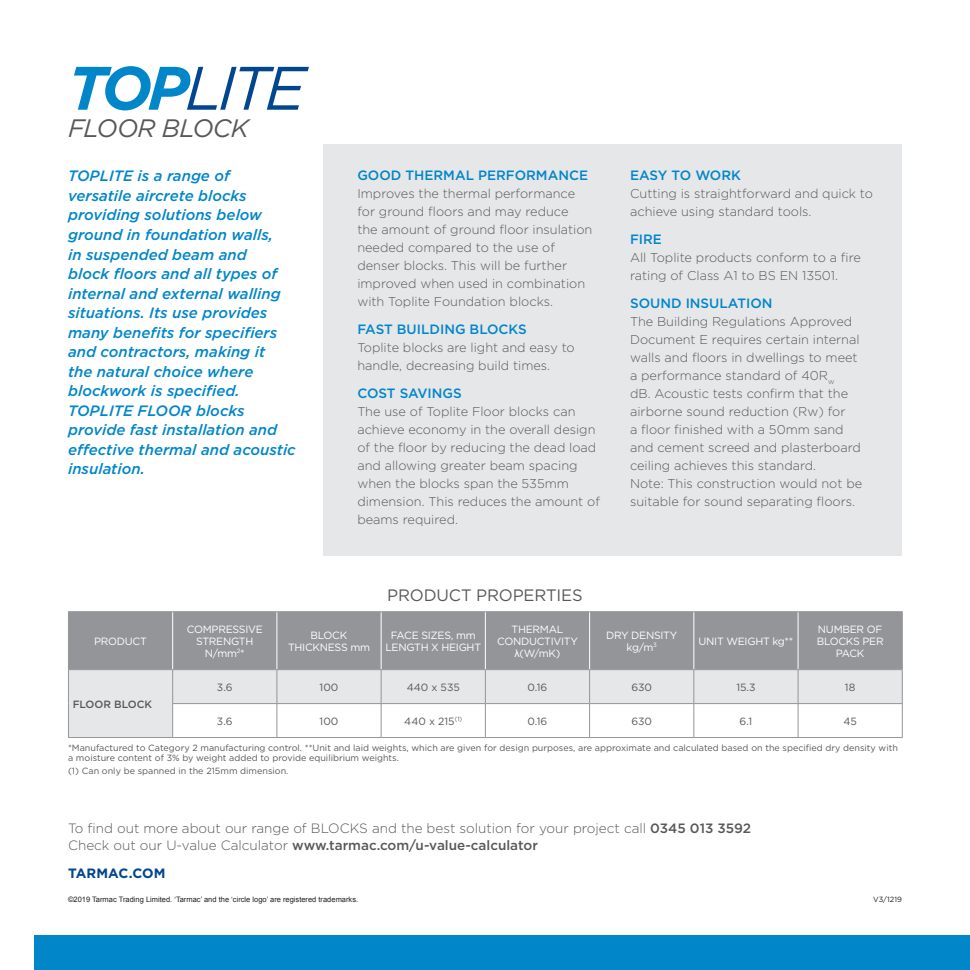
<style>
.page{position:relative;width:970px;height:970px;background:#fff}
.page>*{position:absolute;margin:0;border:0;box-sizing:border-box;transform-origin:0 0}
.t1{font:italic 61.2px "Gotham";color:#01468e}
.product_name_line2{font:italic 25.2px "Gotham";letter-spacing:-.03em;color:#57585a}
.table_title{font:16.5px "Gotham";letter-spacing:-.01em;color:#57585a}
.intro_text_blue{font:italic 500 15px/19.5px "Gotham";color:#0086c9}
.contact_details{font:300 13.5px/16.5px "Gotham";color:#57585a}
.blue_subheader{font:500 13.5px "Gotham";color:#0086c9}
.t2{font:700 13.5px "Gotham";letter-spacing:.005em;color:#01468e}
.body_copy{font:300 12.75px/18px "Gotham";color:#57585a}
.TABLE_HEADER{font:10.5px/12px "Gotham";letter-spacing:-.025em;color:#fff;text-align:center}
.TABLE_COPY{font:10.5px "Gotham";color:#57585a}
.TABLE_-_left{font:500 10.5px "Gotham";color:#57585a}
.small_print{font:9px/10.5px "Gotham";color:#57585a}
.t3{font:7.5px "Arial";color:#231f20}
.t4{font:7.5px "Gotham";color:#231f20}
.s1{font-weight:700;color:#0086c9}
.s2{font-family:"Arial"}
.s3{font-weight:500}
</style>
<div class="page">
<div style="left:323px;top:145px;width:578px;height:411px;background:#e6e7e9"></div>
<div style="left:34px;top:935px;width:935px;height:34px;background:#0086c9"></div>
<div style="left:69px;top:612px;width:832px;height:57px;background:#939598"></div>
<svg style="left:69px;top:670px;width:832px;height:67px;fill:#e6e7e9"></svg>
<hr style="left:172px;top:612px;width:1px;height:57px;background:#fff">
<hr style="left:276px;top:612px;width:1px;height:57px;background:#fff">
<hr style="left:381px;top:612px;width:1px;height:57px;background:#fff">
<hr style="left:485px;top:612px;width:1px;height:57px;background:#fff">
<hr style="left:589px;top:612px;width:1px;height:57px;background:#fff">
<hr style="left:693px;top:612px;width:1px;height:57px;background:#fff">
<hr style="left:797px;top:612px;width:1px;height:57px;background:#fff">
<hr style="left:276px;top:670px;width:1px;height:33px;background:#939598">
<hr style="left:381px;top:670px;width:1px;height:33px;background:#939598">
<hr style="left:485px;top:670px;width:1px;height:33px;background:#939598">
<hr style="left:589px;top:670px;width:1px;height:33px;background:#939598">
<hr style="left:693px;top:670px;width:1px;height:33px;background:#939598">
<hr style="left:797px;top:670px;width:1px;height:33px;background:#939598">
<hr style="left:172px;top:703px;width:105px;height:1px;background:#939598">
<hr style="left:277px;top:703px;width:104px;height:1px;background:#939598">
<hr style="left:276px;top:704px;width:1px;height:33px;background:#939598">
<hr style="left:381px;top:704px;width:1px;height:33px;background:#939598">
<hr style="left:485px;top:703px;width:104px;height:1px;background:#939598">
<hr style="left:485px;top:704px;width:1px;height:33px;background:#939598">
<hr style="left:589px;top:703px;width:104px;height:1px;background:#939598">
<hr style="left:589px;top:704px;width:1px;height:33px;background:#939598">
<hr style="left:693px;top:703px;width:105px;height:1px;background:#939598">
<hr style="left:693px;top:704px;width:1px;height:33px;background:#939598">
<hr style="left:798px;top:703px;width:104px;height:1px;background:#939598">
<hr style="left:797px;top:704px;width:1px;height:33px;background:#939598">
<hr style="left:381px;top:737px;width:104px;height:1px;background:#939598">
<hr style="left:173px;top:669px;width:104px;height:1px;background:#939598">
<hr style="left:277px;top:669px;width:104px;height:1px;background:#939598">
<hr style="left:381px;top:669px;width:104px;height:1px;background:#939598">
<hr style="left:485px;top:669px;width:104px;height:1px;background:#939598">
<hr style="left:589px;top:669px;width:104px;height:1px;background:#939598">
<hr style="left:693px;top:669px;width:105px;height:1px;background:#939598">
<hr style="left:798px;top:669px;width:104px;height:1px;background:#939598">
<hr style="left:381px;top:703px;width:104px;height:1px;background:#939598">
<hr style="left:68px;top:611px;width:105px;height:1px;background:#939598">
<hr style="left:68px;top:612px;width:1px;height:57px;background:#939598">
<hr style="left:173px;top:611px;width:104px;height:1px;background:#939598">
<hr style="left:277px;top:611px;width:104px;height:1px;background:#939598">
<hr style="left:381px;top:611px;width:104px;height:1px;background:#939598">
<hr style="left:485px;top:611px;width:104px;height:1px;background:#939598">
<hr style="left:589px;top:611px;width:104px;height:1px;background:#939598">
<hr style="left:693px;top:611px;width:105px;height:1px;background:#939598">
<hr style="left:798px;top:611px;width:104px;height:1px;background:#939598">
<hr style="left:901px;top:612px;width:1px;height:57px;background:#939598">
<hr style="left:901px;top:670px;width:1px;height:33px;background:#939598">
<hr style="left:901px;top:704px;width:1px;height:33px;background:#939598">
<hr style="left:173px;top:737px;width:104px;height:1px;background:#939598">
<hr style="left:277px;top:737px;width:104px;height:1px;background:#939598">
<hr style="left:485px;top:737px;width:104px;height:1px;background:#939598">
<hr style="left:589px;top:737px;width:104px;height:1px;background:#939598">
<hr style="left:693px;top:737px;width:105px;height:1px;background:#939598">
<hr style="left:798px;top:737px;width:104px;height:1px;background:#939598">
<hr style="left:68px;top:669px;width:105px;height:1px;background:#939598">
<hr style="left:68px;top:670px;width:1px;height:33px;background:#939598">
<hr style="left:172px;top:670px;width:1px;height:33px;background:#939598">
<hr style="left:68px;top:703px;width:1px;height:34px;background:#939598">
<hr style="left:172px;top:704px;width:1px;height:33px;background:#939598">
<hr style="left:68px;top:737px;width:105px;height:1px;background:#939598">
<p class="t1" style="left:68px;top:49px;width:238px"><span class="s1">TOP</span>LITE</p>
<p class="product_name_line2" style="left:68px;top:112px;width:182px">FLOOR BLOCK</p>
<p class="intro_text_blue" style="left:68px;top:166px;width:229px">TOPLITE is a range of versatile aircrete blocks providing solutions below ground in foundation walls,<br>in suspended beam and<br>block floors and all types of internal and external walling situations. Its use provides many benefits for specifiers and contractors, making it<br>the natural choice where blockwork is specified.<br>TOPLITE FLOOR blocks provide fast installation and effective thermal and acoustic insulation.</p>
<p class="blue_subheader" style="left:357px;top:167px;width:232px">GOOD THERMAL PERFORMANCE</p>
<p class="body_copy" style="left:357px;top:184px;width:236px">Improves the thermal performance for ground floors and may reduce<br>the amount of ground floor insulation needed compared to the use of denser blocks. This will be further improved when used in combination with Toplite Foundation blocks.</p>
<p class="blue_subheader" style="left:357px;top:320px;width:171px">FAST BUILDING BLOCKS</p>
<p class="body_copy" style="left:357px;top:338px;width:219px">Toplite blocks are light and easy to handle, decreasing build times.</p>
<p class="blue_subheader" style="left:357px;top:384px;width:106px">COST SAVINGS</p>
<p class="body_copy" style="left:357px;top:402px;width:244px">The use of Toplite Floor blocks can achieve economy in the overall design of the floor by reducing the dead load and allowing greater beam spacing when the blocks span the 535mm dimension. This reduces the amount of beams required.</p>
<p class="table_title" style="left:387px;top:584px;width:197px">PRODUCT PROPERTIES</p>
<p class="blue_subheader" style="left:630px;top:167px;width:112px">EASY TO WORK</p>
<p class="body_copy" style="left:630px;top:184px;width:244px">Cutting is straightforward and quick to achieve using standard tools.</p>
<p class="blue_subheader" style="left:630px;top:230px;width:33px">FIRE</p>
<p class="body_copy" style="left:630px;top:248px;width:232px">All Toplite products conform to a fire rating of Class A1 to BS EN 13501.</p>
<p class="blue_subheader" style="left:630px;top:294px;width:144px">SOUND INSULATION</p>
<p class="body_copy" style="left:630px;top:312px;width:232px">The Building Regulations Approved Document E requires certain internal walls and floors in dwellings to meet a performance standard of 40R<sub>w<br></sub>dB. Acoustic tests confirm that the airborne sound reduction (Rw) for<br>a floor finished with a 50mm sand and cement screed and plasterboard ceiling achieves this standard.</p>
<p class="body_copy" style="left:630px;top:474px;width:234px">Note: This construction would not be suitable for sound separating floors.</p>
<p class="TABLE_HEADER" style="left:94px;top:635px;width:54px">PRODUCT</p>
<p class="TABLE_HEADER" style="left:187px;top:623px;width:77px">COMPRESSIVE<br>STRENGTH<br>N/mm<sup>2</sup>*</p>
<p class="TABLE_HEADER" style="left:288px;top:629px;width:83px">BLOCK<br>THICKNESS mm</p>
<p class="TABLE_HEADER" style="left:385px;top:629px;width:97px">FACE SIZES, mm<br>LENGTH X HEIGHT</p>
<p class="TABLE_HEADER" style="left:497px;top:623px;width:82px">THERMAL<br>CONDUCTIVITY <span class="s2">λ</span>(W/mK)</p>
<p class="TABLE_HEADER" style="left:606px;top:629px;width:73px">DRY DENSITY kg/m<sup>3</sup></p>
<p class="TABLE_HEADER" style="left:698px;top:635px;width:96px">UNIT WEIGHT kg**</p>
<p class="TABLE_HEADER" style="left:816px;top:623px;width:68px">NUMBER OF<br>BLOCKS PER<br>PACK</p>
<p class="TABLE_COPY" style="left:217px;top:680px;width:17px">3.6</p>
<p class="TABLE_COPY" style="left:319px;top:680px;width:20px">100</p>
<p class="TABLE_COPY" style="left:406px;top:680px;width:55px">440 x 535</p>
<p class="TABLE_COPY" style="left:527px;top:680px;width:21px">0.16</p>
<p class="TABLE_COPY" style="left:631px;top:680px;width:22px">630</p>
<p class="TABLE_COPY" style="left:736px;top:680px;width:21px">15.3</p>
<p class="TABLE_COPY" style="left:845px;top:680px;width:12px">18</p>
<p class="TABLE_COPY" style="left:217px;top:714px;width:17px">3.6</p>
<p class="TABLE_COPY" style="left:319px;top:714px;width:20px">100</p>
<p class="TABLE_COPY" style="left:404px;top:714px;width:59px">440 x 215<sup>(1)</sup></p>
<p class="TABLE_COPY" style="left:527px;top:714px;width:21px">0.16</p>
<p class="TABLE_COPY" style="left:631px;top:714px;width:22px">630</p>
<p class="TABLE_COPY" style="left:739px;top:714px;width:14px">6.1</p>
<p class="TABLE_COPY" style="left:843px;top:714px;width:15px">45</p>
<p class="small_print" style="left:68px;top:742px;width:831px">*Manufactured to Category 2 manufacturing control. **Unit and laid weights, which are given for design purposes, are approximate and calculated based on the specified dry density with a moisture content of 3% by weight added to provide equilibrium weights.</p>
<p class="small_print" style="left:68px;top:765px;width:222px">(1) Can only be spanned in the 215mm dimension.</p>
<p class="TABLE_-_left" style="left:73px;top:697px;width:81px">FLOOR BLOCK</p>
<p class="contact_details" style="left:68px;top:819px;width:684px">To find out more about our range of BLOCKS and the best solution for your project call <span class="s3">0345 013 3592<br></span>Check out our U-value Calculator <span class="s3">www.tarmac.com/u-value-calculator</span></p>
<p class="t2" style="left:68px;top:864px;width:99px">TARMAC.COM</p>
<p class="t3" style="left:68px;top:894px;width:291px">©2019 Tarmac Trading Limited. ‘Tarmac’ and the ‘circle logo’ are registered trademarks.</p>
<p class="t4" style="left:873px;top:894px;width:30px">V3/1219</p>
</div>
